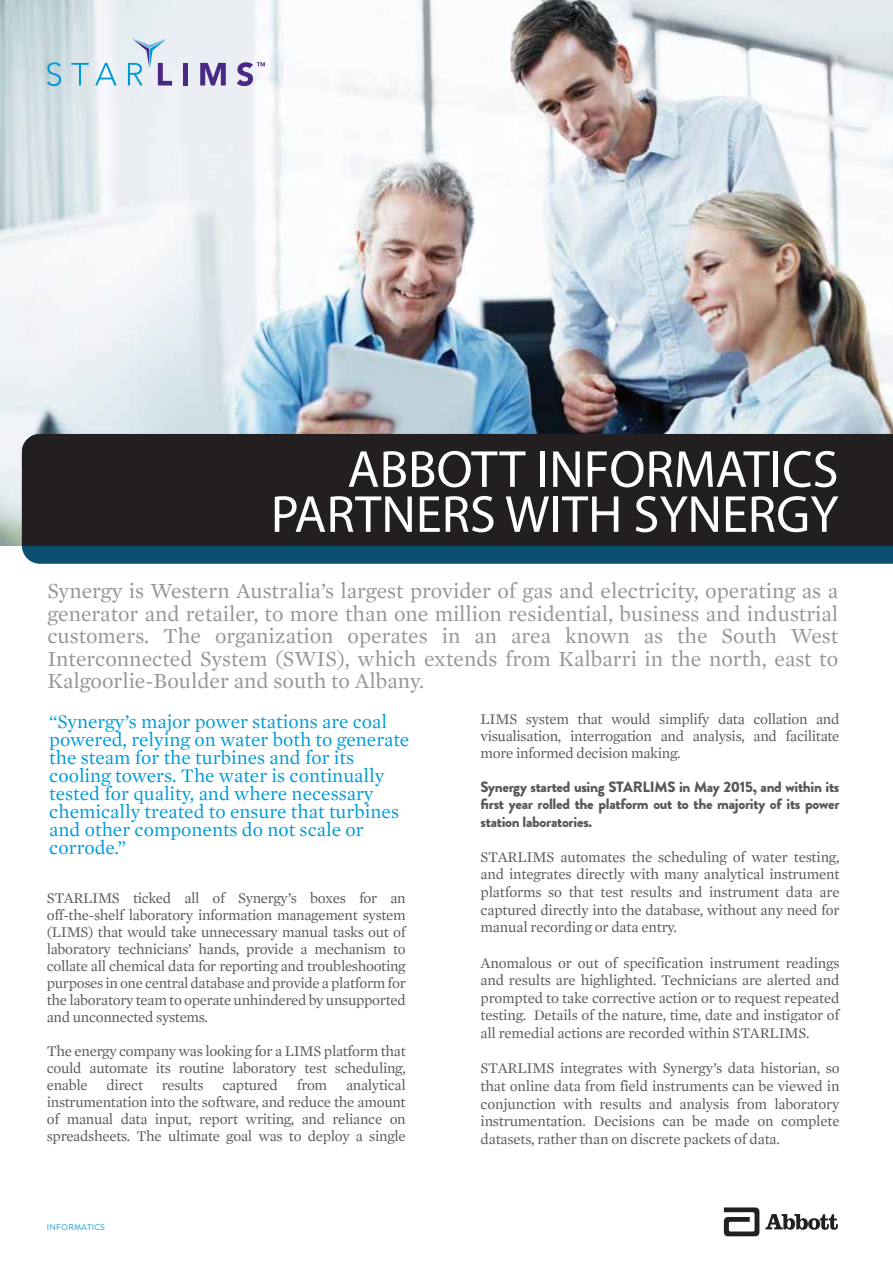
<style>
.page{position:relative;width:893px;height:1263px;background:#fff}
.page>*{position:absolute;margin:0;border:0;box-sizing:border-box;transform-origin:0 0}
.t1{font:52.5px/45px "Myriad Pro";color:#fff;text-align:right}
.t2{font:21.9px/22.5px "Mercury Text G1";color:#939598;text-align:justify}
.t3{font:19.5px/18px "Mercury Text G1";color:#009bd7}
.t4{font:15px/17px "Mercury Text G1";letter-spacing:-.02em;color:#58595b;text-align:justify}
.t5{font:900 15px/17.1px "Brandon Grotesque";letter-spacing:-.02em;color:#58595b;text-align:justify}
.t6{font:8.25px "Brandon Grotesque";letter-spacing:.035em;color:#009bd7}
</style>
<div class="page">
<img style="left:0;top:0;width:893px;height:545px">
<svg style="left:724px;top:1207px;width:35px;height:29px"></svg>
<svg style="left:765px;top:1214px;width:73px;height:16px"></svg>
<svg style="left:22px;top:545px;width:871px;height:19px;fill:#0a506e"></svg>
<div style="left:22px;top:434px;width:871px;height:111px;background:#231f20"></div>
<svg style="left:47px;top:62px;width:14px;height:24px"></svg>
<svg style="left:71px;top:63px;width:18px;height:22px"></svg>
<svg style="left:95px;top:63px;width:22px;height:22px"></svg>
<svg style="left:128px;top:39px;width:44px;height:46px"></svg>
<div style="left:183px;top:63px;width:5px;height:22px;background:#4b2884"></div>
<svg style="left:200px;top:63px;width:26px;height:22px"></svg>
<svg style="left:237px;top:62px;width:28px;height:24px"></svg>
<h1 class="t1" style="left:271px;top:446px;width:569px">ABBOTT INFORMATICS<br>PARTNERS WITH SYNERGY</h1>
<p class="t2" style="left:47px;top:580px;width:792px">Synergy is Western Australia’s largest provider of gas and electricity, operating as a generator and retailer, to more than one million residential, business and industrial customers. The organization operates in an area known as the South West Interconnected System (SWIS), which extends from Kalbarri in the north, east to Kalgoorlie-Boulder and south to Albany.</p>
<p class="t3" style="left:49px;top:712px;width:362px">“Synergy’s major power stations are coal powered, relying on water both to generate the steam for the turbines and for its cooling towers. The water is continually tested for quality, and where necessary chemically treated to ensure that turbines and other components do not scale or corrode.”</p>
<p class="t4" style="left:47px;top:890px;width:361px">STARLIMS ticked all of Synergy’s boxes for an off-the-shelf laboratory information management system (LIMS) that would take unnecessary manual tasks out of laboratory technicians’ hands, provide a mechanism to collate all chemical data for reporting and troubleshooting purposes in one central database and provide a platform for the laboratory team to operate unhindered by unsupported and unconnected systems.</p>
<p class="t4" style="left:47px;top:1043px;width:360px">The energy company was looking for a LIMS platform that could automate its routine laboratory test scheduling, enable</p>
<p class="t4" style="left:481px;top:711px;width:360px">LIMS system that would simplify data collation and visualisation, interrogation and analysis, and facilitate more informed decision making.</p>
<p class="t5" style="left:481px;top:779px;width:361px">Synergy started using STARLIMS in May 2015, and within its first year rolled the platform out to the majority of its power station laboratories.</p>
<p class="t4" style="left:481px;top:848px;width:361px;line-height:17.5px">STARLIMS automates the scheduling of water testing, and integrates directly with many analytical instrument platforms so that test results and instrument data are captured directly into the database, without any need for manual recording or data entry.</p>
<p class="t4" style="left:481px;top:954px;width:361px;line-height:17.7px">Anomalous or out of specification instrument readings and results are highlighted. Technicians are alerted and prompted to take corrective action or to request repeated testing. Details of the nature, time, date and instigator of all remedial actions are recorded within STARLIMS.</p>
<p class="t4" style="left:481px;top:1059px;width:361px;line-height:17.7px">STARLIMS integrates with Synergy’s data historian, so that online data from field instruments can be viewed in conjunction with results and analysis from laboratory instrumentation. Decisions can be made on complete datasets, rather than on discrete packets of data.</p>
<p class="t4" style="left:47px;top:1077px;width:360px;text-indent:299px">analytical instrumentation into the software, and reduce the amount of manual data input, report writing, and reliance on spreadsheets. The ultimate goal was to deploy a single</p>
<p class="t4" style="left:107px;top:1077px;width:38px">direct</p>
<p class="t4" style="left:162px;top:1077px;width:43px">results</p>
<p class="t4" style="left:222px;top:1077px;width:57px">captured</p>
<p class="t4" style="left:297px;top:1077px;width:32px">from</p>
<p class="t6" style="left:47px;top:1221px;width:60px">INFORMATICS</p>
</div>
